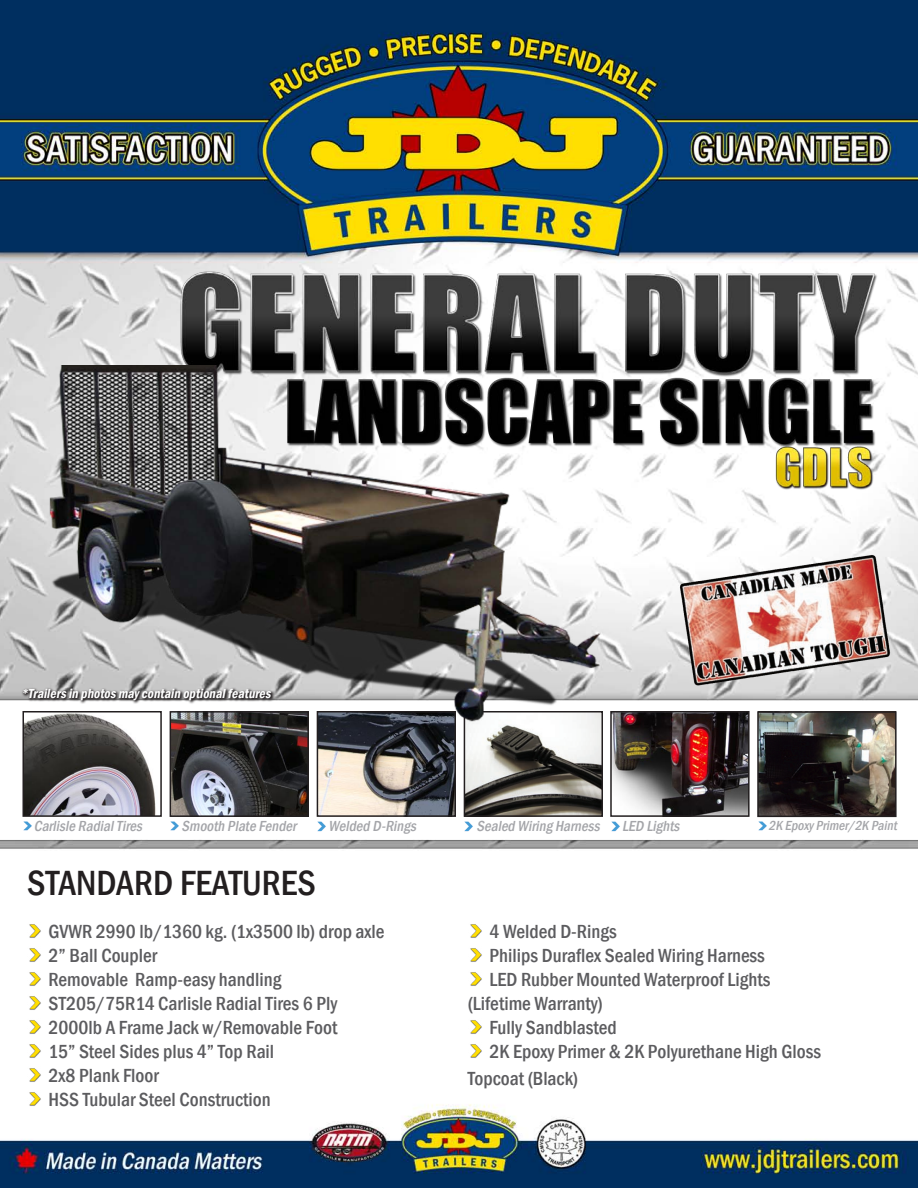
<style>
.page{position:relative;width:918px;height:1188px;background:#fff}
.page>*{position:absolute;margin:0;border:0;box-sizing:border-box;transform-origin:0 0}
.t1{font:500 condensed 36px "Franklin Gothic";color:#231f20}
.t2{font:500 condensed 19.5px/24px "Franklin Gothic";color:#5c5c5f}
.t3{font:italic 500 condensed 15px "Franklin Gothic";color:#a4a5a9}
.t4{font:italic 600 condensed 13.5px "Franklin Gothic";color:#fff}
.t5{font:italic 500 condensed 13.5px "Franklin Gothic";color:#a4a5a9}
</style>
<div class="page">
<img style="left:0;top:0;width:918px;height:1188px">
<img style="left:27px;top:923px;width:15px;height:15px">
<img style="left:27px;top:947px;width:15px;height:15px">
<img style="left:27px;top:971px;width:15px;height:15px">
<img style="left:27px;top:995px;width:15px;height:15px">
<img style="left:27px;top:1019px;width:15px;height:15px">
<img style="left:27px;top:1043px;width:15px;height:15px">
<img style="left:27px;top:1067px;width:15px;height:15px">
<img style="left:27px;top:1091px;width:15px;height:15px">
<img style="left:468px;top:923px;width:15px;height:15px">
<img style="left:468px;top:947px;width:15px;height:15px">
<img style="left:468px;top:971px;width:15px;height:15px">
<img style="left:468px;top:1019px;width:15px;height:15px">
<img style="left:468px;top:1043px;width:15px;height:15px">
<img style="left:25px;top:779px;width:134px;height:35px">
<div style="left:22px;top:711px;width:140px;height:106px;border:2px solid #231f20"></div>
<img style="left:173px;top:779px;width:133px;height:35px">
<div style="left:170px;top:711px;width:139px;height:106px;border:2px solid #231f20"></div>
<img style="left:320px;top:779px;width:133px;height:35px">
<div style="left:317px;top:711px;width:139px;height:106px;border:2px solid #231f20"></div>
<img style="left:467px;top:779px;width:133px;height:35px">
<div style="left:464px;top:711px;width:139px;height:106px;border:2px solid #231f20"></div>
<img style="left:613px;top:779px;width:134px;height:35px">
<div style="left:610px;top:711px;width:140px;height:106px;border:2px solid #231f20"></div>
<img style="left:760px;top:714px;width:134px;height:100px">
<div style="left:757px;top:711px;width:140px;height:106px;border:2px solid #231f20"></div>
<img style="left:112px;top:264px;width:792px;height:242px">
<svg style="left:22px;top:820px;width:11px;height:12px"></svg>
<svg style="left:170px;top:820px;width:10px;height:12px"></svg>
<svg style="left:316px;top:820px;width:11px;height:12px"></svg>
<svg style="left:464px;top:820px;width:10px;height:12px"></svg>
<svg style="left:610px;top:820px;width:11px;height:12px"></svg>
<svg style="left:757px;top:820px;width:10px;height:12px"></svg>
<img style="left:0;top:365px;width:838px;height:414px">
<img style="left:666px;top:548px;width:240px;height:151px">
<svg style="left:20px;top:686px;width:352px;height:52px"></svg>
<p class="t4" style="left:21px;top:684px;width:254px">*Trailersin photosmaycontain optionalfeatures</p>
<p class="t3" style="left:34px;top:817px;width:113px">Carlisle RadialTires</p>
<p class="t3" style="left:182px;top:817px;width:120px">Smooth Plate Fender</p>
<p class="t3" style="left:329px;top:817px;width:92px">Welded D-Rings</p>
<p class="t3" style="left:476px;top:817px;width:128px">Sealed Wiring Harness</p>
<p class="t3" style="left:622px;top:817px;width:62px">LED Lights</p>
<p class="t5" style="left:769px;top:817px;width:133px">2K EpoxyPrimer/2K Paint</p>
<h1 class="t1" style="left:27px;top:859px;width:290px">STANDARD FEATURES</h1>
<p class="t2" style="left:49px;top:919px;width:337px">GVWR 2990 lb/1360 kg. (1x3500 lb) drop axle<br>2” Ball Coupler<br>Removable Ramp-easy handling<br>ST205/75R14 Carlisle Radial Tires 6 Ply<br>2000lb A Frame Jack w/Removable Foot<br>15” Steel Sides plus 4” Top Rail<br>2x8 Plank Floor<br>HSS Tubular Steel Construction</p>
<p class="t2" style="left:490px;top:919px;width:129px">4 Welded D-Rings</p>
<p class="t2" style="left:490px;top:943px;width:277px">Philips Duraflex Sealed Wiring Harness</p>
<p class="t2" style="left:490px;top:967px;width:282px">LED Rubber Mounted Waterproof Lights</p>
<p class="t2" style="left:468px;top:991px;width:136px">(Lifetime Warranty)</p>
<p class="t2" style="left:490px;top:1015px;width:129px">Fully Sandblasted</p>
<p class="t2" style="left:490px;top:1039px;width:333px">2K Epoxy Primer &amp; 2K Polyurethane High Gloss</p>
<p class="t2" style="left:468px;top:1066px;width:112px">Topcoat (Black)</p>
</div>
